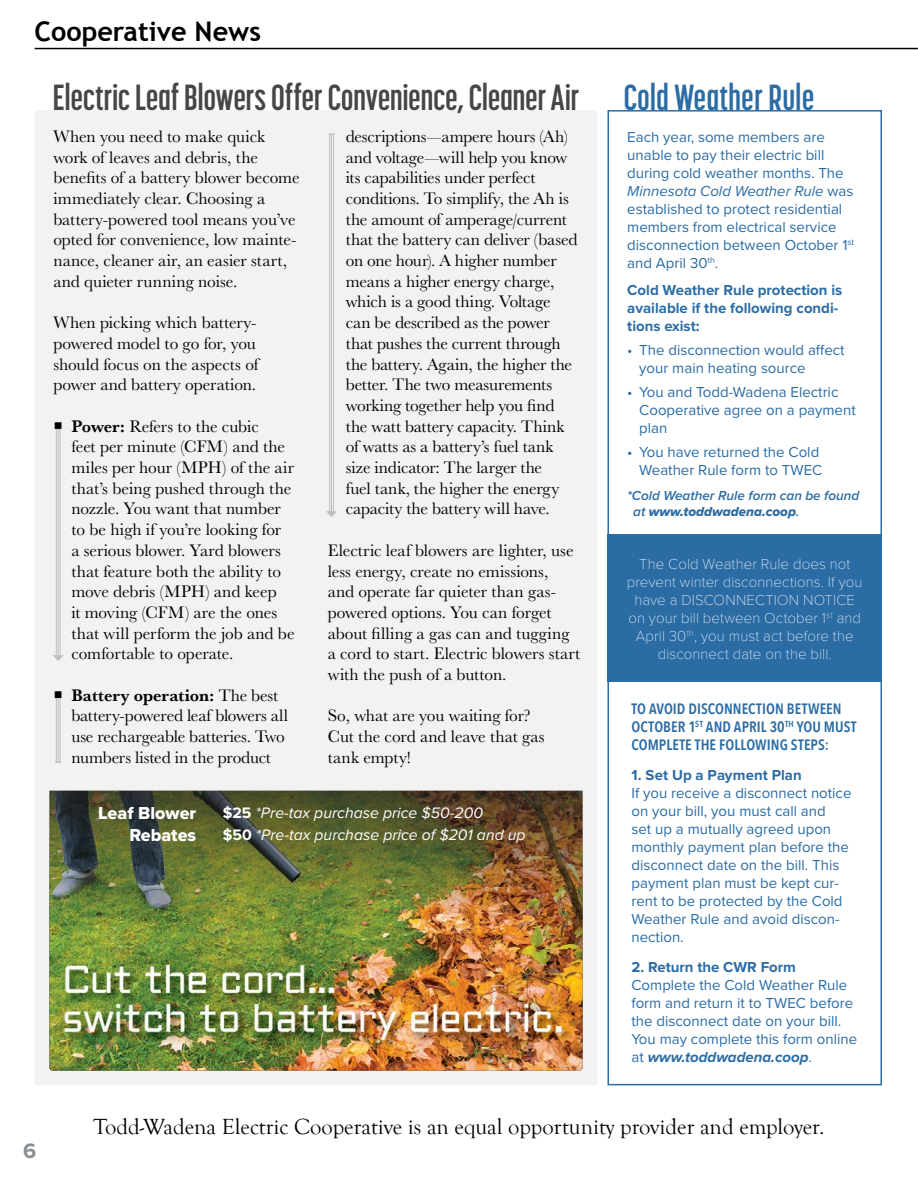
<style>
.page{position:relative;width:918px;height:1188px;background:#fff}
.page>*{position:absolute;margin:0;border:0;box-sizing:border-box;transform-origin:0 0}
.t1{font:700 36px "Korolev Compressed";letter-spacing:-.015em;color:#464547}
.t2{font:700 36px "Korolev Compressed";color:#2b6ca5}
.t3{font:700 27px "Trebuchet MS";color:#000}
.t4{font:22.5px "Goudy Old Style T";color:#000}
.t5{font:700 21.6px "Proxima Nova";color:#8b8e90}
.t6{font:18px/21.6px "Proxima Nova Extrabld";color:#fff;text-align:right}
.t7{font:17.25px/20.7px "Baskerville URW";letter-spacing:-.005em;color:#000}
.t8{font:italic 15.75px/21.9px "Proxima Nova";color:#fff}
.t9{font:15px/18px "Proxima Nova";color:#2b6ca5}
.t10{font:100 15px/18px "Proxima Nova T";letter-spacing:.005em;color:#fff;text-align:center}
.t11{font:700 15px/18px "Proxima Nova";color:#2b6ca5}
.t12{font:600 15px/18px "Avenir Next Condensed";letter-spacing:.005em;color:#2b6ca5}
.t13{font:italic 600 13.5px "Proxima Nova";color:#2b6ca5}
.t14{font:13.5px "Proxima Nova Extrabld It";color:#2b6ca5}
.s1{font-weight:700}
.s2{font-weight:700;font-style:normal}
.s3{font-style:italic}
.s4{font-family:"Proxima Nova";font-weight:600;font-style:italic}
.s5{font-weight:700;font-style:italic}
</style>
<div class="page">
<div style="left:35px;top:110px;width:562px;height:975px;background:#f2f2f2;border-radius:3px"></div>
<hr style="left:917px;top:0;width:1px;height:970px;background:#edeee3">
<hr style="left:35px;top:48px;width:883px;height:1px;background:#000">
<img style="left:49px;top:791px;width:534px;height:280px">
<hr style="left:60px;top:429px;width:1px;height:227px;background:#bcbec0">
<hr style="left:58px;top:429px;width:1px;height:227px;background:#bcbec0">
<hr style="left:56px;top:429px;width:1px;height:227px;background:#bcbec0">
<svg style="left:53px;top:655px;width:11px;height:6px"></svg>
<hr style="left:60px;top:698px;width:1px;height:64px;background:#bcbec0">
<hr style="left:58px;top:698px;width:1px;height:64px;background:#bcbec0">
<hr style="left:56px;top:698px;width:1px;height:64px;background:#bcbec0">
<hr style="left:333px;top:134px;width:1px;height:378px;background:#bcbec0">
<hr style="left:331px;top:134px;width:1px;height:378px;background:#bcbec0">
<hr style="left:329px;top:134px;width:1px;height:378px;background:#bcbec0">
<svg style="left:326px;top:511px;width:11px;height:6px"></svg>
<div style="left:608px;top:535px;width:274px;height:147px;background:#2b6ca5"></div>
<div style="left:608px;top:110px;width:274px;height:975px;border:2px solid #2b6ca5"></div>
<h2 class="t3" style="left:35px;top:14px;width:228px">Cooperative News</h2>
<h1 class="t1" style="left:53px;top:77px;width:528px">Electric Leaf Blowers Offer Convenience, Cleaner Air</h1>
<p class="t7" style="left:346px;top:125px;width:233px">descriptions—ampere hours (Ah) and voltage—will help you know its capabilities under perfect conditions. To simplify, the Ah is the amount of amperage/current that the battery can deliver (based on one hour). A higher number means a higher energy charge, which is a good thing. Voltage can be described as the power that pushes the current through the battery. Again, the higher the better. The two measurements working together help you find the watt battery capacity. Think of watts as a battery’s fuel tank size indicator: The larger the<br>fuel tank, the higher the energy capacity the battery will have.</p>
<p class="t7" style="left:328px;top:539px;width:254px">Electric leaf blowers are lighter, use less energy, create no emissions,<br>and operate far quieter than gas&shy;powered options. You can forget about filling a gas can and tugging a cord to start. Electric blowers start with the push of a button.</p>
<p class="t7" style="left:328px;top:705px;width:218px">So, what are you waiting for?<br>Cut the cord and leave that gas tank empty!</p>
<p class="t7" style="left:53px;top:125px;width:248px">When you need to make quick work of leaves and debris, the benefits of a battery blower become immediately clear. Choosing a battery-powered tool means you’ve opted for convenience, low mainte&shy;nance, cleaner air, an easier start, and quieter running noise.</p>
<p class="t7" style="left:53px;top:312px;width:207px">When picking which battery&shy;powered model to go for, you should focus on the aspects of power and battery operation.</p>
<p class="t7" style="left:71px;top:415px;width:225px"><span class="s1">Power:</span> Refers to the cubic<br>feet per minute (CFM) and the miles per hour (MPH) of the air that’s being pushed through the nozzle. You want that number to be high if you’re looking for<br>a serious blower. Yard blowers that feature both the ability to move debris (MPH) and keep<br>it moving (CFM) are the ones that will perform the job and be comfortable to operate.</p>
<p class="t7" style="left:71px;top:684px;width:218px"><span class="s1">Battery operation:</span> The best battery-powered leaf blowers all use rechargeable batteries. Two numbers listed in the product</p>
<p class="t6" style="left:98px;top:803px;width:100px">Leaf Blower<br>Rebates</p>
<p class="t8" style="left:223px;top:802px;width:304px"><span class="s2">$25</span> *Pre-tax purchase price $50-200<br><span class="s2">$50</span> *Pre-tax purchase price of $201 and up</p>
<h1 class="t2" style="left:623px;top:77px;width:193px">Cold Weather Rule</h1>
<p class="t9" style="left:627px;top:128px;width:228px">Each year, some members are unable to pay their electric bill during cold weather months. The<br><span class="s3">Minnesota Cold Weather Rule</span> was established to protect residential members from electrical service disconnection between October 1<sup>st </sup>and April 30<sup>th</sup>.</p>
<p class="t11" style="left:627px;top:282px;width:217px">Cold Weather Rule protection is available if the following condi&shy;tions exist:</p>
<p class="t9" style="left:639px;top:341px;width:207px;text-indent:-12px">• The disconnection would affect your main heating source</p>
<p class="t9" style="left:639px;top:383px;width:218px;text-indent:-12px">• You and Todd-Wadena Electric<br>Cooperative agree on a payment plan</p>
<p class="t9" style="left:627px;top:443px;width:197px;text-align:right">• You have returned the Cold<br>Weather Rule form to TWEC</p>
<p class="t13" style="left:627px;top:488px;width:234px">*Cold Weather Rule form can be found</p>
<p class="t14" style="left:633px;top:504px;width:168px"><span class="s4">at</span> www.toddwadena.coop<span class="s4">.</span></p>
<p class="t10" style="left:627px;top:556px;width:237px">The Cold Weather Rule does not prevent winter disconnections. If you have a DISCONNECTION NOTICE on your bill between October 1<sup>st</sup> and<br>April 30<sup>th</sup>, you must act before the disconnect date on the bill.</p>
<p class="t12" style="left:631px;top:699px;width:227px">TO AVOID DISCONNECTION BETWEEN<br>OCTOBER 1<sup>ST</sup> AND APRIL 30<sup>TH</sup> YOU MUST<br>COMPLETE THE FOLLOWING STEPS:</p>
<p class="t11" style="left:632px;top:767px;width:172px">1. Set Up a Payment Plan</p>
<p class="t9" style="left:632px;top:784px;width:222px">If you receive a disconnect notice on your bill, you must call and<br>set up a mutually agreed upon monthly payment plan before the disconnect date on the bill. This payment plan must be kept cur&shy;rent to be protected by the Cold<br>Weather Rule and avoid discon&shy;nection.</p>
<p class="t11" style="left:632px;top:959px;width:166px">2. Return the CWR Form</p>
<p class="t9" style="left:632px;top:976px;width:227px">Complete the Cold Weather Rule form and return it to TWEC before the disconnect date on your bill.<br>You may complete this form online at <span class="s5">www.toddwadena.coop</span>.</p>
<p class="t5" style="left:23px;top:1138px;width:15px">6</p>
<h3 class="t4" style="left:93px;top:1114px;width:733px">Todd-Wadena Electric Cooperative is an equal opportunity provider and employer.</h3>
</div>
